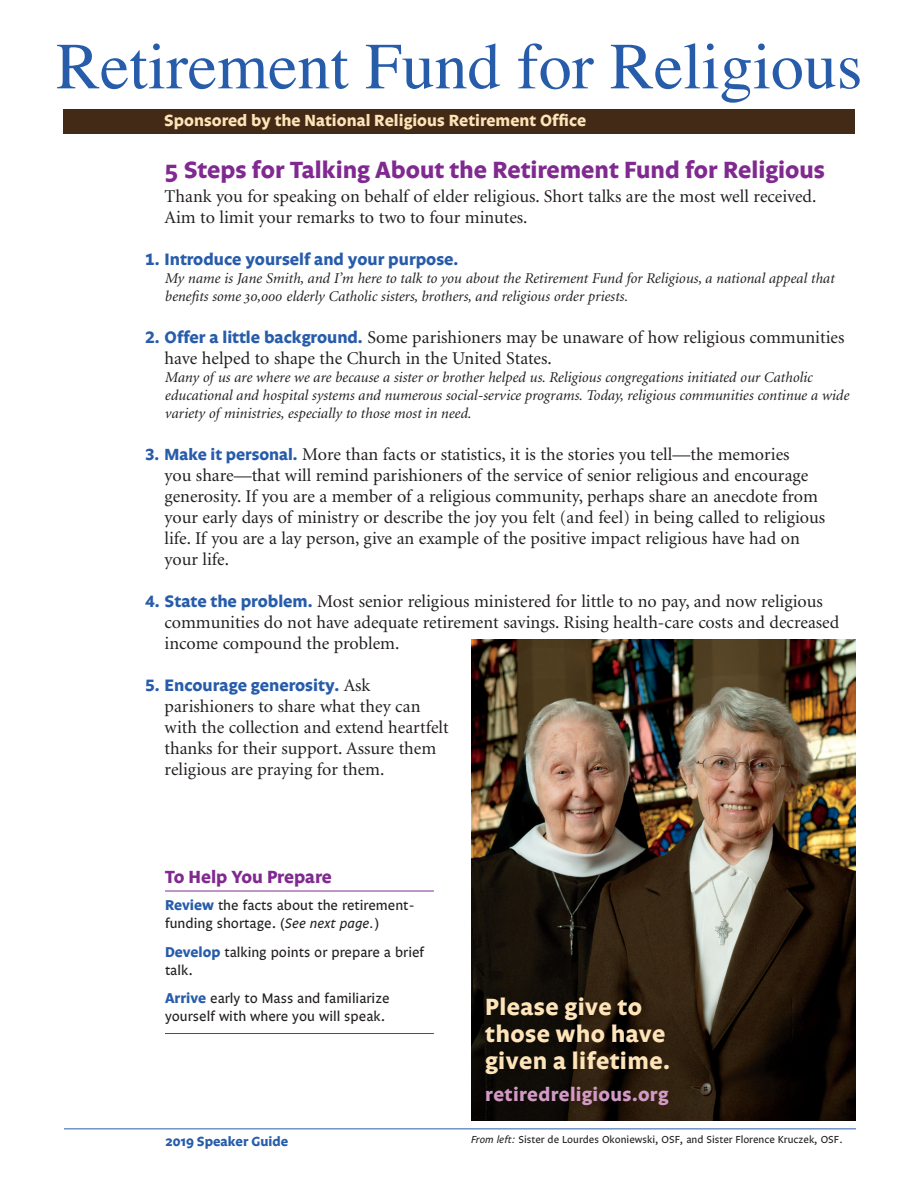
<style>
.page{position:relative;width:918px;height:1188px;background:#fff}
.page>*{position:absolute;margin:0;border:0;box-sizing:border-box;transform-origin:0 0}
.t1{font:65.85px "Times";color:#275caa}
._2017_Head_2{font:700 24px "Legato";color:#802990}
.please_give_poster_2{font:700 24px/27px "Legato";letter-spacing:.02em;color:#fee4b8}
._2018_Poster_URL{font:700 19.5px "Legato";letter-spacing:.02em;color:#d29ac5}
._2017_step{font:18px/21px "Minion";color:#231f20}
._2017_intro{font:700 18px "Legato";color:#802990}
._2017_step-2{font:700 16.95px "Legato TF";color:#275caa}
.t2{font:700 16.5px "Legato";letter-spacing:.005em;color:#fee4b8}
._2017_sample_text{font:italic 15px/18px "Minion";color:#231f20}
._2017_tips_text{font:14.25px/18px "Legato";color:#231f20}
._2017_head_1{font:700 13.5px "Legato";color:#275caa}
._2011_copyright_cred{font:10.5px "Legato";color:#231f20}
.s1{font-family:"Minion Italic SC";font-style:normal}
.s2{font-family:"Legato TF";font-weight:700;font-size:16.95px;color:#275caa}
.s3{font-family:"Legato TF";font-weight:700;font-size:16.5px;color:#275caa}
.s4{font-family:"Minion";font-weight:400;font-size:18px;color:#231f20}
.s5{font-weight:700;font-size:14.55px;color:#275caa}
.s6{font-style:italic}
</style>
<div class="page">
<div style="left:63px;top:110px;width:792px;height:24px;background:#432a16"></div>
<hr style="left:165px;top:891px;width:269px;height:1px;background:#802990">
<hr style="left:165px;top:1033px;width:269px;height:1px;background:#802990">
<hr style="left:64px;top:1128px;width:792px;height:1px;background:#275caa">
<img style="left:471px;top:640px;width:385px;height:480px">
<p class="t1" style="left:56px;top:5px;width:808px">Retirement Fund for Religious</p>
<p class="t2" style="left:164px;top:111px;width:424px">Sponsored by the National Religious Retirement Office</p>
<p class="_2017_Head_2" style="left:165px;top:156px;width:662px">5 Steps for Talking About the Retirement Fund for Religious</p>
<p class="_2017_step" style="left:165px;top:187px;width:653px">Thank you for speaking on behalf of elder religious. Short talks are the most well received.<br>Aim to limit your remarks to two to four minutes.</p>
<p class="_2017_step-2" style="left:145px;top:250px;width:315px">1. Introduce yourself and your purpose.</p>
<p class="_2017_sample_text" style="left:165px;top:270px;width:671px">My name is Jane Smith, and I’m here to talk to you about the Retirement Fund for Religious, a national appeal that benefits some <span class="s1">30,000</span> elderly Catholic sisters, brothers, and religious order priests.</p>
<p class="_2017_step" style="left:165px;top:328px;width:681px;text-indent:-20px"><span class="s2">2. Offer a little background.</span> Some parishioners may be unaware of how religious communities have helped to shape the Church in the United States.</p>
<p class="_2017_sample_text" style="left:165px;top:369px;width:686px">Many of us are where we are because a sister or brother helped us. Religious congregations initiated our Catholic educational and hospital systems and numerous social-service programs. Today, religious communities continue a wide variety of ministries, especially to those most in need.</p>
<p class="_2017_step" style="left:165px;top:445px;width:662px;text-indent:-20px"><span class="s3">3. Make it personal.</span> More than facts or statistics, it is the stories you tell—the memories<br>you share—that will remind parishioners of the service of senior religious and encourage generosity. If you are a member of a religious community, perhaps share an anecdote from your early days of ministry or describe the joy you felt (and feel) in being called to religious life. If you are a lay person, give an example of the positive impact religious have had on your life.</p>
<p class="_2017_step" style="left:165px;top:592px;width:676px;text-indent:-20px"><span class="s2">4. State the problem.</span> Most senior religious ministered for little to no pay, and now religious communities do not have adequate retirement savings. Rising health-care costs and decreased income compound the problem.</p>
<p class="_2017_step-2" style="left:145px;top:676px;width:227px">5. Encourage generosity. <span class="s4">Ask</span></p>
<p class="_2017_step" style="left:165px;top:697px;width:286px">parishioners to share what they can with the collection and extend heartfelt thanks for their support. Assure them religious are praying for them.</p>
<p class="_2017_intro" style="left:165px;top:867px;width:168px">To Help You Prepare</p>
<p class="_2017_tips_text" style="left:165px;top:897px;width:252px"><span class="s5">Review</span> the facts about the retirement&shy;funding shortage. (<span class="s6">See next page.</span>)</p>
<p class="_2017_tips_text" style="left:165px;top:944px;width:261px"><span class="s5">Develop</span> talking points or prepare a brief talk.</p>
<p class="_2017_tips_text" style="left:165px;top:990px;width:226px"><span class="s5">Arrive</span> early to Mass and familiarize yourself with where you will speak.</p>
<p class="please_give_poster_2" style="left:485px;top:994px;width:186px">Please give to those who have given a lifetime.</p>
<p class="_2018_Poster_URL" style="left:485px;top:1083px;width:185px">retiredreligious.org</p>
<p class="_2017_head_1" style="left:165px;top:1134px;width:125px">2019 Speaker Guide</p>
<p class="_2011_copyright_cred" style="left:471px;top:1133px;width:373px"><span class="s6">From left:</span> Sister de Lourdes Okoniewski, OSF, and Sister Florence Kruczek, OSF.</p>
</div>
